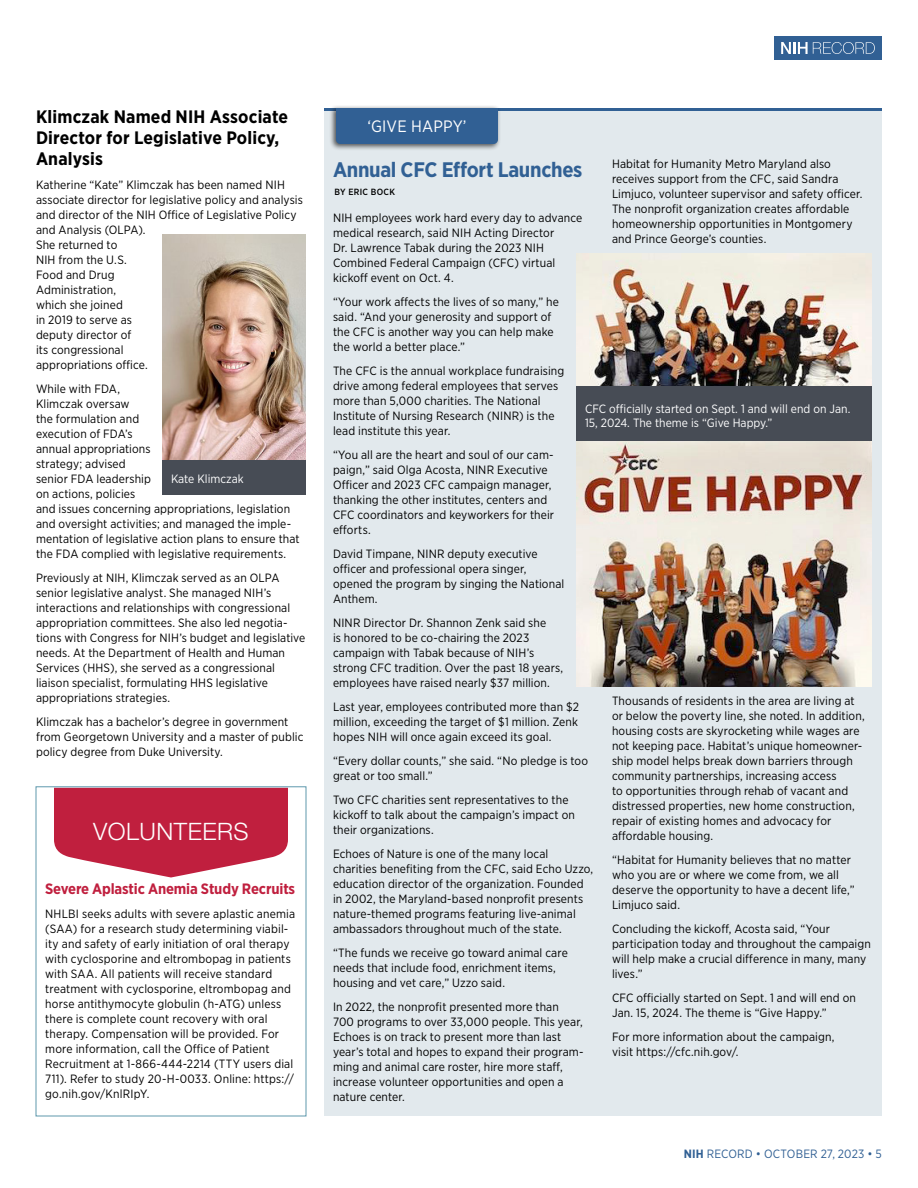
<style>
.page{position:relative;width:918px;height:1188px;background:#fff}
.page>*{position:absolute;margin:0;border:0;box-sizing:border-box;transform-origin:0 0}
.Page_jump{font:300 24px "Helvetica Neue LT Std";letter-spacing:.02em;color:#fff}
.Head_1_Feature_Story{font:700 21px "Gotham Narrow";letter-spacing:-.015em;color:#316094}
.Sidebar__Head_1{font:700 18px/21px "Gotham Narrow";letter-spacing:.01em;color:#000}
.Kicker_2_reverse{font:16.5px "Gotham Narrow";letter-spacing:.01em;color:#fff}
.Head__Volunteers{font:700 15px "Gotham Narrow";letter-spacing:-.01em;color:#c01f3e}
.Body_2__Briefs_and_Sidebar{font:12px/15px "Gotham Narrow";letter-spacing:.01em;color:#000}
.Photo_caption_reverse{font:12px/13.5px "Gotham Narrow";color:#fff}
.Body_2__Briefs_and_Sidebar-2{font:12px "Gotham Narrow";letter-spacing:.015em;color:#316094}
.Byline{font:500 9px "Gotham Narrow";letter-spacing:.03em;color:#000}
.s1{font-weight:700}
</style>
<div class="page">
<div style="left:774px;top:36px;width:108px;height:24px;background:#316094"></div>
<svg style="left:781px;top:42px;width:94px;height:12px"></svg>
<div style="left:324px;top:108px;width:558px;height:1008px;background:#e2e9ed"></div>
<img style="left:576px;top:253px;width:295px;height:134px">
<hr style="left:324px;top:108px;width:558px;height:3px;background:#316094">
<div style="left:329px;top:105px;width:172px;height:46px;background:#000;opacity:.65"></div>
<div style="left:336px;top:108px;width:162px;height:36px;background:#316094"></div>
<div style="left:576px;top:387px;width:295px;height:57px;background:#474c55"></div>
<img style="left:162px;top:234px;width:144px;height:226px">
<svg style="left:54px;top:789px;width:234px;height:89px;background:#c83e59"></svg>
<div style="left:162px;top:460px;width:144px;height:35px;background:#474c55"></div>
<img style="left:576px;top:441px;width:296px;height:246px">
<p class="Sidebar__Head_1" style="left:36px;top:106px;width:254px">Klimczak Named NIH Associate<br>Director for Legislative Policy,<br>Analysis</p>
<p class="Body_2__Briefs_and_Sidebar" style="left:36px;top:177px;width:268px">Katherine “Kate” Klimczak has been named NIH associate director for legislative policy and analysis and director of the NIH Office of Legislative Policy and Analysis (OLPA).<br>She returned to<br>NIH from the U.S.<br>Food and Drug<br>Administration,<br>which she joined<br>in 2019 to serve as<br>deputy director of<br>its congressional<br>appropriations office.</p>
<p class="Body_2__Briefs_and_Sidebar" style="left:36px;top:381px;width:265px">While with FDA,<br>Klimczak oversaw<br>the formulation and<br>execution of FDA’s<br>annual appropriations<br>strategy; advised<br>senior FDA leadership<br>on actions, policies<br>and issues concerning appropriations, legislation and oversight activities; and managed the imple&shy;mentation of legislative action plans to ensure that the FDA complied with legislative requirements.</p>
<p class="Body_2__Briefs_and_Sidebar" style="left:36px;top:570px;width:271px">Previously at NIH, Klimczak served as an OLPA senior legislative analyst. She managed NIH’s interactions and relationships with congressional appropriation committees. She also led negotia&shy;tions with Congress for NIH’s budget and legislative needs. At the Department of Health and Human Services (HHS), she served as a congressional liaison specialist, formulating HHS legislative appropriations strategies.</p>
<p class="Body_2__Briefs_and_Sidebar" style="left:36px;top:714px;width:269px">Klimczak has a bachelor’s degree in government from Georgetown University and a master of public policy degree from Duke University.</p>
<p class="Photo_caption_reverse" style="left:171px;top:471px;width:74px">Kate Klimczak</p>
<p class="Page_jump" style="left:93px;top:817px;width:157px">VOLUNTEERS</p>
<p class="Head__Volunteers" style="left:45px;top:879px;width:252px">Severe Aplastic Anemia Study Recruits</p>
<p class="Body_2__Briefs_and_Sidebar" style="left:45px;top:906px;width:252px">NHLBI seeks adults with severe aplastic anemia (SAA) for a research study determining viabil&shy;ity and safety of early initiation of oral therapy with cyclosporine and eltrombopag in patients with SAA. All patients will receive standard treatment with cyclosporine, eltrombopag and horse antithymocyte globulin (h-ATG) unless there is complete count recovery with oral therapy. Compensation will be provided. For more information, call the Office of Patient Recruitment at 1-866-444-2214 (TTY users dial 711). Refer to study 20-H-0033. Online: https:// go.nih.gov/KnlRIpY.</p>
<p class="Kicker_2_reverse" style="left:367px;top:116px;width:101px">‘GIVE HAPPY’</p>
<p class="Body_2__Briefs_and_Sidebar" style="left:612px;top:156px;width:252px">Habitat for Humanity Metro Maryland also receives support from the CFC, said Sandra Limjuco, volunteer supervisor and safety officer.<br>The nonprofit organization creates affordable homeownership opportunities in Montgomery and Prince George’s counties.</p>
<p class="Head_1_Feature_Story" style="left:333px;top:156px;width:251px">Annual CFC Effort Launches</p>
<p class="Byline" style="left:334px;top:186px;width:62px">BY ERIC BOCK</p>
<p class="Body_2__Briefs_and_Sidebar" style="left:333px;top:210px;width:251px">NIH employees work hard every day to advance medical research, said NIH Acting Director<br>Dr. Lawrence Tabak during the 2023 NIH Combined Federal Campaign (CFC) virtual kickoff event on Oct. 4.</p>
<p class="Body_2__Briefs_and_Sidebar" style="left:333px;top:294px;width:227px">“Your work affects the lives of so many,” he said. “And your generosity and support of the CFC is another way you can help make the world a better place.”</p>
<p class="Body_2__Briefs_and_Sidebar" style="left:333px;top:363px;width:233px">The CFC is the annual workplace fundraising drive among federal employees that serves more than 5,000 charities. The National Institute of Nursing Research (NINR) is the lead institute this year.</p>
<p class="Body_2__Briefs_and_Sidebar" style="left:333px;top:447px;width:223px">“You all are the heart and soul of our cam&shy;paign,” said Olga Acosta, NINR Executive Officer and 2023 CFC campaign manager, thanking the other institutes, centers and CFC coordinators and keyworkers for their efforts.</p>
<p class="Body_2__Briefs_and_Sidebar" style="left:333px;top:546px;width:233px">David Timpane, NINR deputy executive officer and professional opera singer, opened the program by singing the National<br>Anthem.</p>
<p class="Body_2__Briefs_and_Sidebar" style="left:333px;top:615px;width:232px">NINR Director Dr. Shannon Zenk said she<br>is honored to be co-chairing the 2023 campaign with Tabak because of NIH’s strong CFC tradition. Over the past 18 years, employees have raised nearly $37 million.</p>
<p class="Body_2__Briefs_and_Sidebar" style="left:333px;top:699px;width:247px;text-align:justify">Last year, employees contributed more than $2 million, exceeding the target of $1 million. Zenk hopes NIH will once again exceed its goal.</p>
<p class="Body_2__Briefs_and_Sidebar" style="left:333px;top:753px;width:257px">“Every dollar counts,” she said. “No pledge is too great or too small.”</p>
<p class="Body_2__Briefs_and_Sidebar" style="left:333px;top:792px;width:244px">Two CFC charities sent representatives to the kickoff to talk about the campaign’s impact on their organizations.</p>
<p class="Body_2__Briefs_and_Sidebar" style="left:333px;top:846px;width:262px">Echoes of Nature is one of the many local charities benefiting from the CFC, said Echo Uzzo, education director of the organization. Founded in 2002, the Maryland-based nonprofit presents nature-themed programs featuring live-animal ambassadors throughout much of the state.</p>
<p class="Body_2__Briefs_and_Sidebar" style="left:333px;top:945px;width:236px">“The funds we receive go toward animal care needs that include food, enrichment items, housing and vet care,” Uzzo said.</p>
<p class="Body_2__Briefs_and_Sidebar" style="left:333px;top:999px;width:252px">In 2022, the nonprofit presented more than<br>700 programs to over 33,000 people. This year, Echoes is on track to present more than last year’s total and hopes to expand their program&shy;ming and animal care roster, hire more staff, increase volunteer opportunities and open a nature center.</p>
<p class="Photo_caption_reverse" style="left:585px;top:402px;width:267px">CFC officially started on Sept. 1 and will end on Jan.<br>15, 2024. The theme is “Give Happy.”</p>
<p class="Body_2__Briefs_and_Sidebar" style="left:612px;top:693px;width:254px">Thousands of residents in the area are living at or below the poverty line, she noted. In addition, housing costs are skyrocketing while wages are not keeping pace. Habitat’s unique homeowner&shy;ship model helps break down barriers through community partnerships, increasing access<br>to opportunities through rehab of vacant and distressed properties, new home construction, repair of existing homes and advocacy for affordable housing.</p>
<p class="Body_2__Briefs_and_Sidebar" style="left:612px;top:852px;width:244px">“Habitat for Humanity believes that no matter who you are or where we come from, we all deserve the opportunity to have a decent life,” Limjuco said.</p>
<p class="Body_2__Briefs_and_Sidebar" style="left:612px;top:921px;width:260px">Concluding the kickoff, Acosta said, “Your participation today and throughout the campaign will help make a crucial difference in many, many lives.”</p>
<p class="Body_2__Briefs_and_Sidebar" style="left:612px;top:990px;width:245px">CFC officially started on Sept. 1 and will end on<br>Jan. 15, 2024. The theme is “Give Happy.”</p>
<p class="Body_2__Briefs_and_Sidebar" style="left:612px;top:1029px;width:224px">For more information about the campaign, visit https://cfc.nih.gov/.</p>
<p class="Body_2__Briefs_and_Sidebar-2" style="left:684px;top:1146px;width:200px"><span class="s1">NIH</span> RECORD • OCTOBER 27, 2023 • 5</p>
</div>
